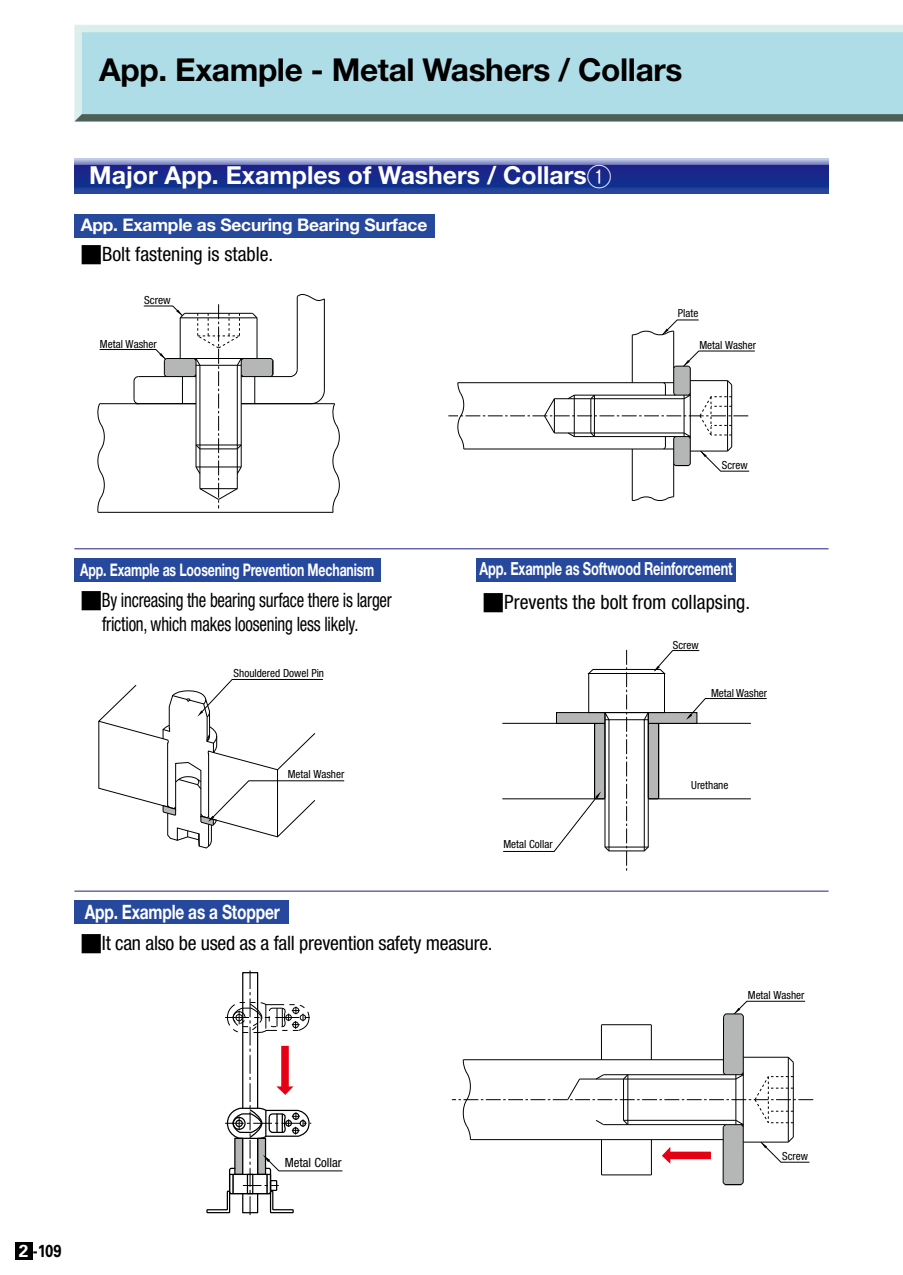
<style>
.page{position:relative;width:903px;height:1275px;background:#fff}
.page>*{position:absolute;margin:0;border:0;box-sizing:border-box;transform-origin:0 0}
.t1{font:700 31.68px "Helvetica Neue LT Std";letter-spacing:-.01em;color:#000}
.t2{font:700 24.85px "Helvetica Neue LT Std";color:#fff}
.t3{font:condensed 19.78px "Helvetica Neue LT Std";letter-spacing:-.01em;color:#000}
.t4{font:condensed 19.78px/23.6px "Helvetica Neue LT Std";letter-spacing:-.01em;color:#000;scale:.85 1}
.t5{font:700 19.78px "Helvetica Neue LT Std";letter-spacing:-.01em;color:#fff;scale:.78 1}
.t6{font:700 18.03px "Helvetica Neue LT Std";letter-spacing:-.01em;color:#fff;scale:.71 1}
.t7{font:700 17.32px "Helvetica Neue LT Std";letter-spacing:-.01em;color:#fff;scale:.71 1}
.t8{font:700 17.32px "Helvetica Neue LT Std";letter-spacing:-.01em;color:#fff}
.t9{font:700 17.32px "Univers LT Std";color:#000;scale:.85 1}
.t10{font:condensed 12.78px "Helvetica Neue LT Std";color:#000}
.t11{font:condensed 11.2px "Helvetica Neue LT Std";color:#000}
.s1{font-family:"MISUMI SUUJI";font-weight:400}
.s2{font-family:"MISUMI KIGOU";font-stretch:normal}
.s3{color:#fff}
</style>
<div class="page">
<div style="left:15px;top:1243px;width:17px;height:17px;background:#000"></div>
<svg style="left:74px;top:25px;width:829px;height:97px;background:#abd5dc"></svg>
<svg style="left:74px;top:159px;width:754px;height:34px;background:#2f4299"></svg>
<div style="left:74px;top:214px;width:361px;height:23px;background:#27499d"></div>
<div style="left:74px;top:558px;width:307px;height:23px;background:#27499d"></div>
<hr style="left:74px;top:548px;width:754px;height:1px;background:#1e2088">
<hr style="left:74px;top:891px;width:754px;height:1px;background:#1e2088">
<div style="left:476px;top:558px;width:259px;height:23px;background:#27499d"></div>
<hr style="left:241px;top:376px;width:49px;height:1px;background:#000">
<svg style="left:289px;top:368px;width:9px;height:10px"></svg>
<hr style="left:241px;top:403px;width:94px;height:1px;background:#000">
<hr style="left:98px;top:512px;width:235px;height:1px;background:#000">
<hr style="left:297px;top:296px;width:1px;height:73px;background:#000">
<hr style="left:324px;top:299px;width:1px;height:91px;background:#000">
<svg style="left:310px;top:389px;width:15px;height:16px"></svg>
<svg style="left:296px;top:294px;width:29px;height:8px"></svg>
<svg style="left:332px;top:403px;width:8px;height:110px"></svg>
<svg style="left:98px;top:304px;width:176px;height:209px"></svg>
<hr style="left:673px;top:331px;width:1px;height:62px;background:#000">
<hr style="left:673px;top:438px;width:1px;height:59px;background:#000">
<hr style="left:632px;top:335px;width:1px;height:48px;background:#000">
<hr style="left:632px;top:449px;width:1px;height:52px;background:#000">
<svg style="left:632px;top:496px;width:42px;height:5px"></svg>
<svg style="left:632px;top:319px;width:67px;height:17px"></svg>
<svg style="left:448px;top:350px;width:307px;height:122px"></svg>
<svg style="left:452px;top:1001px;width:361px;height:184px"></svg>
<svg style="left:98px;top:679px;width:247px;height:170px"></svg>
<hr style="left:502px;top:723px;width:103px;height:1px;background:#000">
<hr style="left:502px;top:798px;width:103px;height:1px;background:#000">
<svg style="left:503px;top:650px;width:264px;height:221px"></svg>
<div style="left:74px;top:901px;width:215px;height:23px;background:#27499d"></div>
<svg style="left:206px;top:970px;width:137px;height:245px"></svg>
<h1 class="t1" style="left:99px;top:50px;width:585px">App. Example - Metal Washers / Collars</h1>
<h2 class="t2" style="left:89px;top:160px;width:524px">Major App. Examples of Washers / Collars<span class="s1">1</span></h2>
<h3 class="t8" style="left:81px;top:214px;width:348px">App. Example as Securing Bearing Surface</h3>
<h3 class="t3" style="left:81px;top:243px;width:194px"><span class="s2">Q</span>Bolt fastening is stable.</h3>
<p class="t11" style="left:144px;top:294px;width:28px">Screw</p>
<p class="t11" style="left:100px;top:337px;width:58px">Metal Washer</p>
<p class="t11" style="left:678px;top:307px;width:22px">Plate</p>
<p class="t11" style="left:699px;top:338px;width:58px">Metal Washer</p>
<p class="t11" style="left:722px;top:458px;width:27px">Screw</p>
<h3 class="t7" style="left:80px;top:559px;width:416px">App. Example as Loosening Prevention Mechanism</h3>
<h3 class="t4" style="left:102px;top:588px;width:342px;text-indent:-21px"><span class="s2">Q</span>By increasing the bearing surface there is larger friction, which makes loosening less likely.</h3>
<p class="t11" style="left:234px;top:666px;width:92px">Shouldered Dowel Pin</p>
<p class="t11" style="left:288px;top:767px;width:58px">Metal Washer</p>
<h3 class="t5" style="left:85px;top:899px;width:251px">App. Example as a Stopper</h3>
<h3 class="t6" style="left:480px;top:557px;width:358px">App. Example as Softwood Reinforcement</h3>
<h3 class="t3" style="left:483px;top:591px;width:269px"><span class="s2">Q</span>Prevents the bolt from collapsing.</h3>
<p class="t11" style="left:673px;top:639px;width:27px">Screw</p>
<p class="t11" style="left:711px;top:686px;width:57px">Metal Washer</p>
<p class="t11" style="left:503px;top:838px;width:51px">Metal Collar</p>
<p class="t11" style="left:691px;top:779px;width:39px">Urethane</p>
<h3 class="t3" style="left:81px;top:931px;width:413px"><span class="s2">Q</span>It can also be used as a fall prevention safety measure.</h3>
<p class="t11" style="left:748px;top:988px;width:58px">Metal Washer</p>
<h3 class="t9" style="left:19px;top:1241px;width:52px"><span class="s3">2</span> -109</h3>
<p class="t10" style="left:285px;top:1155px;width:58px">Metal Collar</p>
<p class="t11" style="left:782px;top:1149px;width:27px">Screw</p>
</div>
